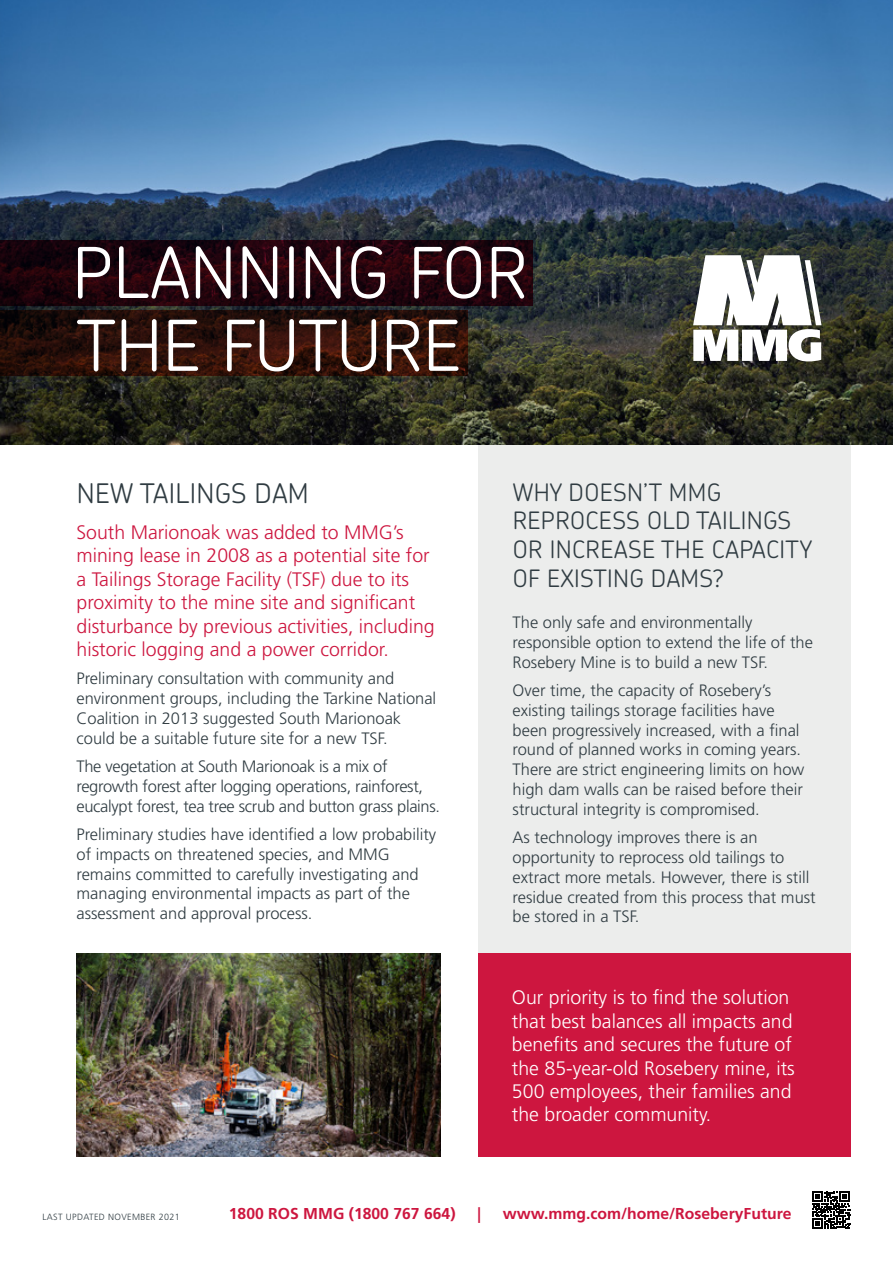
<style>
.page{position:relative;width:893px;height:1263px;background:#fff}
.page>*{position:absolute;margin:0;border:0;box-sizing:border-box;transform-origin:0 0}
.t1{font:300 70.05px/72.8px "Chevin Pro";color:#fff}
.t2{font:300 27px "Chevin Pro";letter-spacing:.015em;color:#303c42}
.t3{font:300 24px/28.8px "Chevin Pro";letter-spacing:.015em;color:#303c42}
.t4{font:300 19.5px/23.4px "Frutiger LT Std";color:#cd163f}
.t5{font:300 19.5px/23.4px "Frutiger LT Std";color:#fff}
.t6{font:300 16.5px/19.8px "Frutiger LT Std";color:#303c42}
.t7{font:300 16.5px/19.8px "Frutiger LT Std";letter-spacing:-.02em;color:#303c42}
.t8{font:700 15.75px "Frutiger LT Std";color:#cd163f}
.t9{font:300 9px "Frutiger LT Std";letter-spacing:.04em;color:#303c42}
</style>
<div class="page">
<svg style="left:812px;top:1191px;width:38px;height:38px"></svg>
<div style="left:478px;top:398px;width:372px;height:759px;background:#ecedec"></div>
<img style="left:0;top:0;width:893px;height:444px">
<svg style="left:0;top:240px;width:533px;height:66px;background:#20030c"></svg>
<svg style="left:0;top:310px;width:468px;height:66px;background:#2c1009"></svg>
<svg style="left:693px;top:255px;width:128px;height:106px"></svg>
<div style="left:478px;top:953px;width:372px;height:204px;background:#cd163f"></div>
<img style="left:77px;top:953px;width:364px;height:204px">
<h1 class="t1" style="left:72px;top:234px;width:457px">PLANNING FOR<br>THE FUTURE</h1>
<h2 class="t2" style="left:77px;top:475px;width:234px">NEW TAILINGS DAM</h2>
<p class="t4" style="left:77px;top:521px;width:360px">South Marionoak was added to MMG’s mining lease in 2008 as a potential site for a Tailings Storage Facility (TSF) due to its proximity to the mine site and significant disturbance by previous activities, including historic logging and a power corridor.</p>
<p class="t6" style="left:77px;top:669px;width:361px">Preliminary consultation with community and environment groups, including the Tarkine National Coalition in 2013 suggested South Marionoak could be a suitable future site for a new TSF.</p>
<p class="t7" style="left:77px;top:757px;width:365px">The vegetation at South Marionoak is a mix of regrowth forest after logging operations, rainforest, eucalypt forest, tea tree scrub and button grass plains.</p>
<p class="t6" style="left:77px;top:825px;width:361px">Preliminary studies have identified a low probability of impacts on threatened species, and MMG remains committed to carefully investigating and managing environmental impacts as part of the assessment and approval process.</p>
<h3 class="t3" style="left:513px;top:477px;width:301px">WHY DOESN’T MMG<br>REPROCESS OLD TAILINGS<br>OR INCREASE THE CAPACITY<br>OF EXISTING DAMS?</h3>
<p class="t6" style="left:513px;top:613px;width:302px">The only safe and environmentally responsible option to extend the life of the<br>Rosebery Mine is to build a new TSF.</p>
<p class="t6" style="left:513px;top:681px;width:293px">Over time, the capacity of Rosebery’s existing tailings storage facilities have been progressively increased, with a final round of planned works in coming years.<br>There are strict engineering limits on how high dam walls can be raised before their structural integrity is compromised.</p>
<p class="t6" style="left:513px;top:828px;width:305px">As technology improves there is an opportunity to reprocess old tailings to extract more metals. However, there is still residue created from this process that must be stored in a TSF.</p>
<p class="t5" style="left:512px;top:986px;width:284px">Our priority is to find the solution that best balances all impacts and benefits and secures the future of the 85-year-old Rosebery mine, its<br>500 employees, their families and the broader community.</p>
<p class="t9" style="left:43px;top:1211px;width:139px">LAST UPDATED NOVEMBER 2021</p>
<p class="t8" style="left:229px;top:1204px;width:228px">1800 ROS MMG (1800 767 664)</p>
<p class="t8" style="left:477px;top:1204px;width:5px">|</p>
<p class="t8" style="left:503px;top:1204px;width:290px">www.mmg.com/home/RoseberyFuture</p>
</div>
